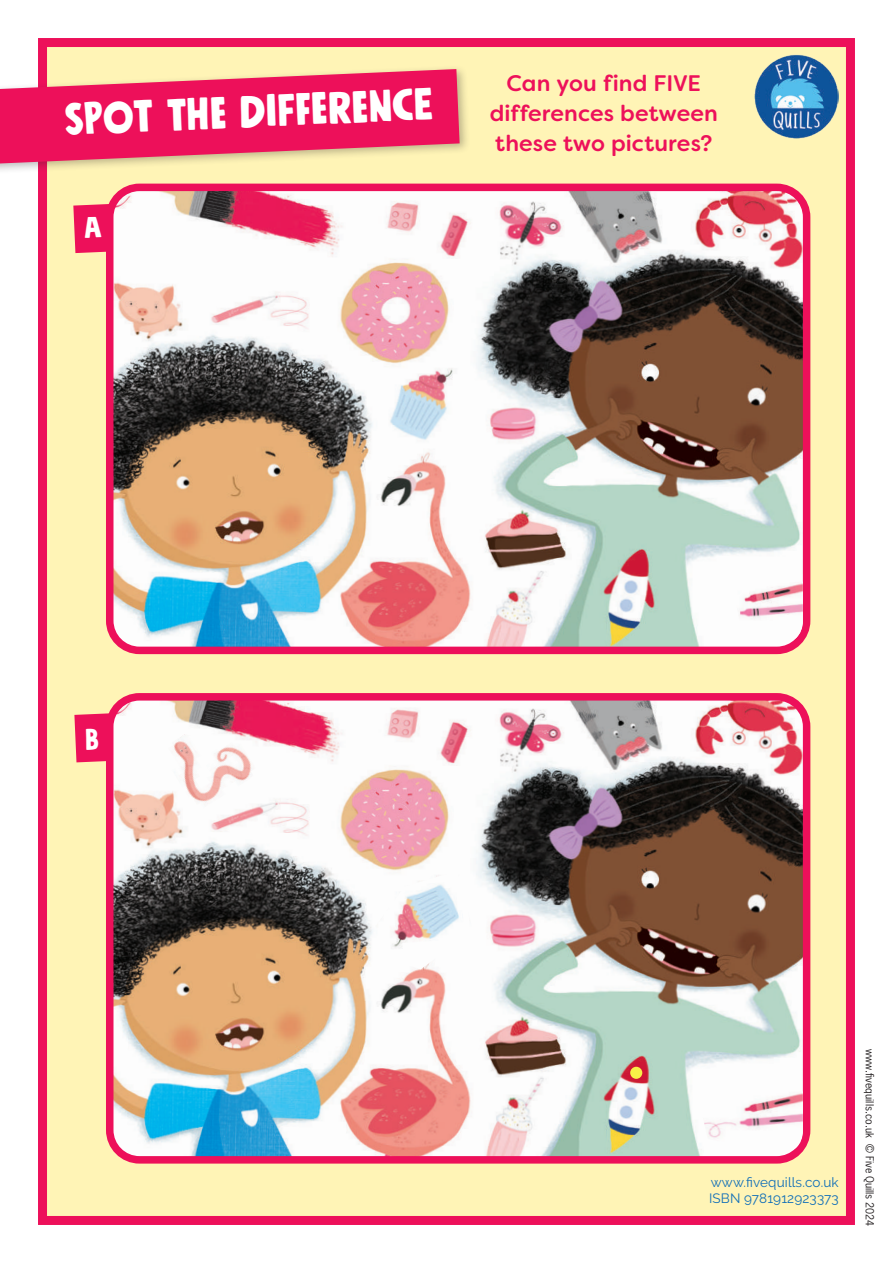
<style>
.page{position:relative;width:893px;height:1263px;background:#fff}
.page>*{position:absolute;margin:0;border:0;box-sizing:border-box;transform-origin:0 0}
.t1{font:45px "Mindset";color:#fff}
.t2{font:500 22.5px/30px "Filson Soft";letter-spacing:.005em;color:#ed105a;text-align:center}
.t3{font:13.5px/16.2px "Raleway";letter-spacing:.01em;color:#0f6eb8}
.t4{font:10.5px "News Gothic Std";letter-spacing:-.005em;color:#231f20}
</style>
<div class="page">
<div style="left:38px;top:38px;width:817px;height:1187px;background:#fff4b6;border:9px solid #ed105a"></div>
<div style="left:0;top:64px;width:470px;height:111px;background:#231f20;opacity:.3"></div>
<svg style="left:0;top:69px;width:460px;height:94px;background:#ee3c6c"></svg>
<img style="left:755px;top:55px;width:84px;height:84px">
<img style="left:115px;top:193px;width:686px;height:452px">
<div style="left:106px;top:184px;width:704px;height:470px;border:8px solid #ed105a;border-radius:30px"></div>
<img style="left:115px;top:702px;width:686px;height:452px">
<div style="left:106px;top:693px;width:704px;height:470px;border:8px solid #ed105a;border-radius:30px"></div>
<img style="left:159px;top:734px;width:102px;height:83px">
<img style="left:376px;top:871px;width:97px;height:98px">
<img style="left:378px;top:803px;width:36px;height:31px">
<img style="left:698px;top:1091px;width:105px;height:62px">
<img style="left:733px;top:581px;width:70px;height:62px">
<div style="left:630px;top:1067px;width:12px;height:12px;background:#f8f047;border-radius:50%"></div>
<svg style="left:73px;top:203px;width:62px;height:50px;background:#f36a95"></svg>
<svg style="left:74px;top:712px;width:62px;height:50px;background:#f36f98"></svg>
<h1 class="t1" style="left:63px;top:92px;width:370px;rotate:-3deg">SPOT THE DIFFERENCE</h1>
<p class="t2" style="left:490px;top:68px;width:230px">Can you find FIVE differences between these two pictures?</p>
<p class="t3" style="left:709px;top:1174px;width:131px">www.fivequills.co.uk<br>ISBN 9781912923373</p>
<p class="t4" style="left:876px;top:1049px;width:178px;rotate:90deg">www.fivequills.co.uk © Five Quills 2024</p>
</div>
